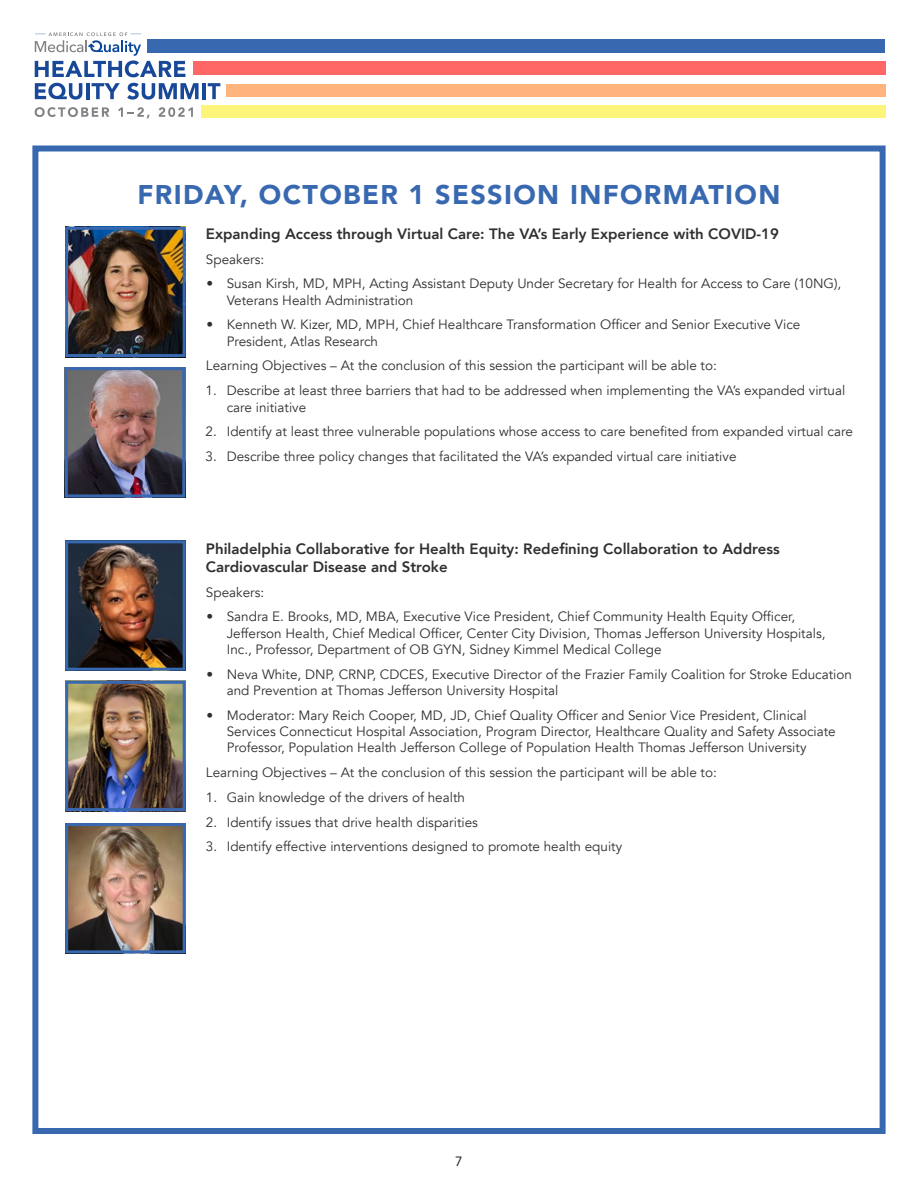
<style>
.page{position:relative;width:918px;height:1188px;background:#fff}
.page>*{position:absolute;margin:0;border:0;box-sizing:border-box;transform-origin:0 0}
.t1{font:900 27px "Avenir";letter-spacing:.05em;color:#3869b0}
.t2{font:800 15px/18px "Avenir";color:#303030}
.t3{font:13.5px/16.2px "Avenir";color:#303030}
.t4{font:13.5px "Avenir";color:#303030}
</style>
<div class="page">
<svg style="left:35px;top:83px;width:47px;height:17px"></svg>
<hr style="left:86px;top:83px;width:3px;height:16px;background:#184898">
<svg style="left:92px;top:83px;width:28px;height:16px"></svg>
<svg style="left:127px;top:83px;width:72px;height:17px"></svg>
<hr style="left:202px;top:83px;width:4px;height:16px;background:#184898">
<svg style="left:208px;top:83px;width:12px;height:16px"></svg>
<div style="left:148px;top:39px;width:737px;height:13px;background:#3869b0"></div>
<div style="left:226px;top:85px;width:660px;height:12px;background:#ffb37d"></div>
<div style="left:202px;top:105px;width:684px;height:13px;background:#fcf57a"></div>
<div style="left:193px;top:62px;width:693px;height:13px;background:#f66"></div>
<svg style="left:35px;top:32px;width:150px;height:45px"></svg>
<svg style="left:35px;top:107px;width:74px;height:10px"></svg>
<svg style="left:118px;top:107px;width:32px;height:11px"></svg>
<svg style="left:159px;top:107px;width:34px;height:10px"></svg>
<div style="left:32px;top:146px;width:854px;height:988px;border:6px solid #3869b0"></div>
<img style="left:69px;top:371px;width:112px;height:122px">
<div style="left:65px;top:367px;width:120px;height:130px;border:3px solid #3869b0"></div>
<img style="left:69px;top:827px;width:113px;height:122px">
<div style="left:65px;top:823px;width:121px;height:130px;border:3px solid #3869b0"></div>
<img style="left:69px;top:685px;width:113px;height:122px">
<div style="left:65px;top:681px;width:121px;height:130px;border:3px solid #3869b0"></div>
<img style="left:69px;top:544px;width:113px;height:123px">
<div style="left:65px;top:540px;width:121px;height:131px;border:3px solid #3869b0"></div>
<img style="left:69px;top:231px;width:113px;height:122px">
<div style="left:65px;top:227px;width:121px;height:130px;border:3px solid #3869b0"></div>
<h1 class="t1" style="left:138px;top:171px;width:644px">FRIDAY, OCTOBER 1 SESSION INFORMATION</h1>
<p class="t2" style="left:206px;top:225px;width:575px">Expanding Access through Virtual Care: The VA’s Early Experience with COVID-19</p>
<p class="t3" style="left:206px;top:251px;width:60px">Speakers:</p>
<p class="t3" style="left:227px;top:276px;width:616px;text-indent:-20px">• Susan Kirsh, MD, MPH, Acting Assistant Deputy Under Secretary for Health for Access to Care (10NG),<br>Veterans Health Administration</p>
<p class="t3" style="left:227px;top:317px;width:575px;text-indent:-20px">• Kenneth W. Kizer, MD, MPH, Chief Healthcare Transformation Officer and Senior Executive Vice<br>President, Atlas Research</p>
<p class="t3" style="left:206px;top:358px;width:512px">Learning Objectives – At the conclusion of this session the participant will be able to:</p>
<p class="t3" style="left:227px;top:383px;width:620px;text-indent:-21px">1. Describe at least three barriers that had to be addressed when implementing the VA’s expanded virtual care initiative</p>
<p class="t3" style="left:206px;top:424px;width:649px">2. Identify at least three vulnerable populations whose access to care benefited from expanded virtual care</p>
<p class="t3" style="left:206px;top:449px;width:533px">3. Describe three policy changes that facilitated the VA’s expanded virtual care initiative</p>
<p class="t2" style="left:206px;top:540px;width:575px">Philadelphia Collaborative for Health Equity: Redefining Collaboration to Address<br>Cardiovascular Disease and Stroke</p>
<p class="t3" style="left:206px;top:584px;width:60px">Speakers:</p>
<p class="t3" style="left:227px;top:609px;width:600px;text-indent:-20px">• Sandra E. Brooks, MD, MBA, Executive Vice President, Chief Community Health Equity Officer,<br>Jefferson Health, Chief Medical Officer, Center City Division, Thomas Jefferson University Hospitals,<br>Inc., Professor, Department of OB GYN, Sidney Kimmel Medical College</p>
<p class="t3" style="left:227px;top:666px;width:627px;text-indent:-20px">• Neva White, DNP, CRNP, CDCES, Executive Director of the Frazier Family Coalition for Stroke Education and Prevention at Thomas Jefferson University Hospital</p>
<p class="t3" style="left:227px;top:707px;width:610px;text-indent:-20px">• Moderator: Mary Reich Cooper, MD, JD, Chief Quality Officer and Senior Vice President, Clinical<br>Services Connecticut Hospital Association, Program Director, Healthcare Quality and Safety Associate<br>Professor, Population Health Jefferson College of Population Health Thomas Jefferson University</p>
<p class="t3" style="left:206px;top:764px;width:512px">Learning Objectives – At the conclusion of this session the participant will be able to:</p>
<p class="t3" style="left:206px;top:789px;width:261px">1. Gain knowledge of the drivers of health</p>
<p class="t3" style="left:206px;top:814px;width:274px">2. Identify issues that drive health disparities</p>
<p class="t3" style="left:206px;top:839px;width:418px">3. Identify effective interventions designed to promote health equity</p>
<p class="t4" style="left:455px;top:1150px;width:9px">7</p>
</div>
